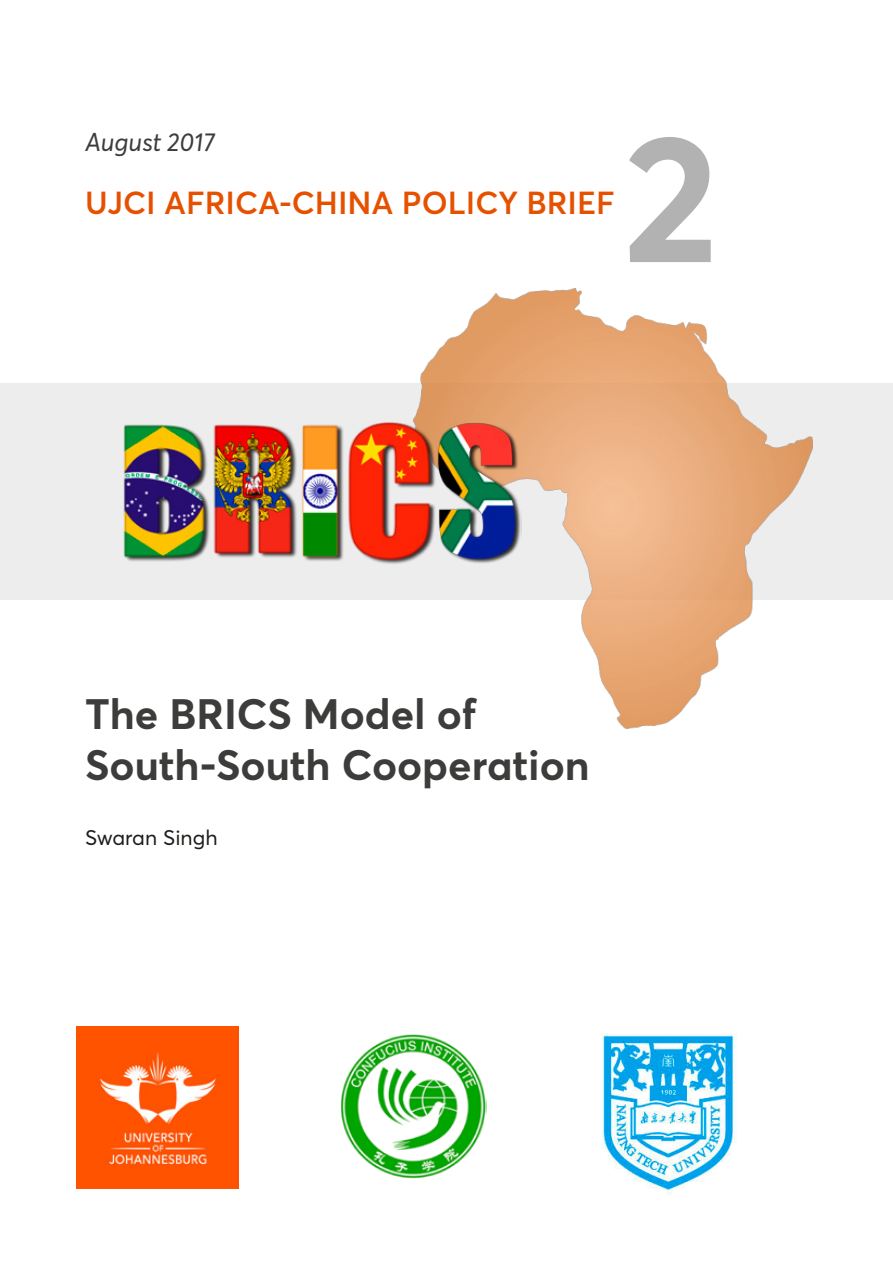
<style>
.page{position:relative;width:893px;height:1263px;background:#fff}
.page>*{position:absolute;margin:0;border:0;box-sizing:border-box;transform-origin:0 0}
.t1{font:700 180px "Averta Std";color:#b3b2b2}
.t2{font:700 42px/50.4px "Averta Std";color:#3c3c3b}
.t3{font:600 31.5px "Averta Std";color:#e65100}
.t4{font:italic 25.5px "Averta Std";color:#3c3c3b}
.t5{font:21px "Averta Std";color:#1d1d1b}
</style>
<div class="page">
<img style="left:601px;top:1034px;width:136px;height:161px">
<img style="left:341px;top:1034px;width:145px;height:145px">
<div style="left:0;top:383px;width:893px;height:217px;background:#ededed"></div>
<img style="left:414px;top:288px;width:398px;height:440px">
<img style="left:123px;top:422px;width:399px;height:143px">
<img style="left:77px;top:1027px;width:161px;height:161px">
<p class="t4" style="left:85px;top:126px;width:132px">August 2017</p>
<p class="t3" style="left:85px;top:183px;width:531px">UJCI AFRICA-CHINA POLICY BRIEF</p>
<h1 class="t1" style="left:623px;top:84px;width:97px">2</h1>
<p class="t2" style="left:85px;top:689px;width:506px">The BRICS Model of<br>South-South Cooperation</p>
<p class="t5" style="left:85px;top:824px;width:134px">Swaran Singh</p>
</div>
